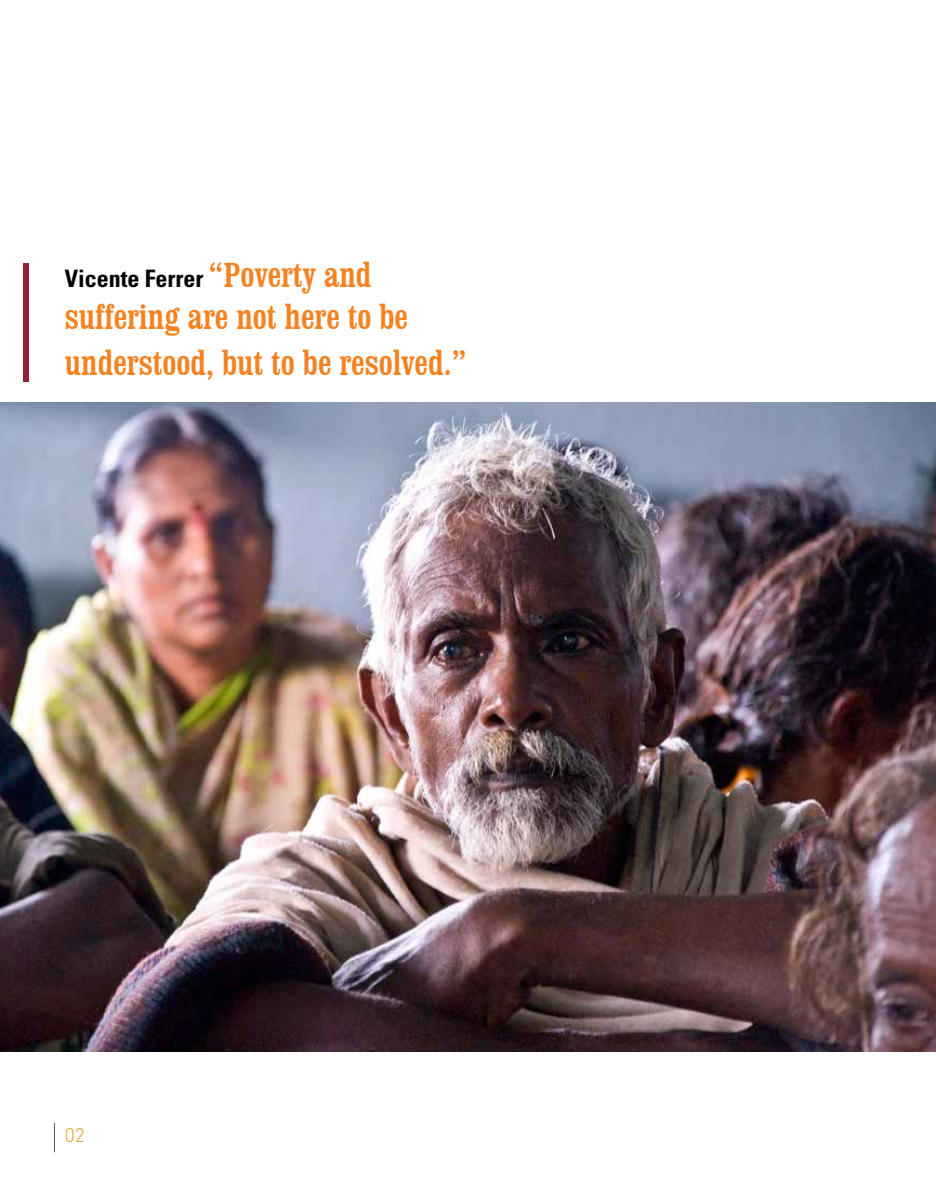
<style>
.page{position:relative;width:936px;height:1191px;background:#fff}
.page>*{position:absolute;margin:0;border:0;box-sizing:border-box;transform-origin:0 0}
.t1{font:condensed 36px/46.5px "Clarendon BT";color:#f58220}
.t2{font:700 condensed 24px "Univers";color:#000}
.t3{font:300 19.5px "DIN";color:#da9e29}
.s1{font-family:"Clarendon BT";font-weight:400;font-size:36px;color:#f58220}
</style>
<div class="page">
<svg style="left:54px;top:1123px;width:1px;height:29px"></svg>
<img style="left:0;top:402px;width:935px;height:649px">
<div style="left:24px;top:264px;width:5px;height:118px;background:#932037"></div>
<p class="t2" style="left:65px;top:263px;width:308px">Vicente Ferrer <span class="s1">“Poverty and</span></p>
<p class="t1" style="left:65px;top:292px;width:403px">suffering are not here to be understood, but to be resolved.”</p>
<p class="t3" style="left:65px;top:1123px;width:22px">02</p>
</div>
